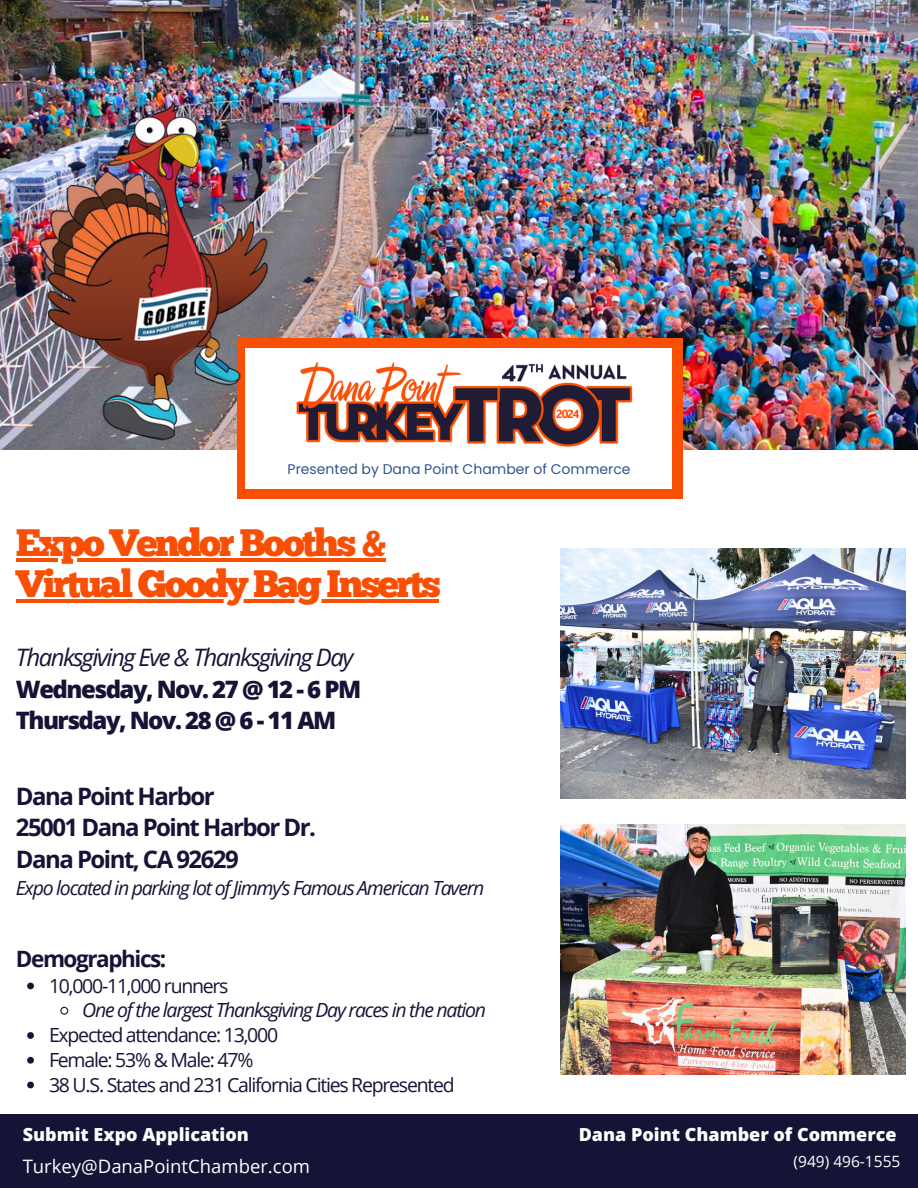
<style>
.page{position:relative;width:918px;height:1188px;background:#fff}
.page>*{position:absolute;margin:0;border:0;box-sizing:border-box;transform-origin:0 0}
.t1{font:38.25px "Chunk Five";letter-spacing:-.065em;color:#f94f05}
.t2{font:800 24px/31.5px "Open Sans";letter-spacing:-.065em;color:#151436}
.t3{font:700 24px/31.5px "Open Sans";letter-spacing:-.065em;color:#151436}
.t4{font:700 22.5px "Open Sans";letter-spacing:-.065em;color:#151436}
.t5{font:19.5px/24.8px "Open Sans";letter-spacing:-.065em;color:#151436}
.t6{font:italic 19.5px "Open Sans";letter-spacing:-.065em;color:#151436}
.t7{font:18.45px "Open Sans";color:#fff}
.t8{font:800 18px "Open Sans";color:#fff}
.t9{font:15.45px "Open Sans";color:#fff}
.t10{font:13.95px "Poppins";color:#30578b}
.s1{font-weight:400;font-style:italic}
</style>
<div class="page">
<img style="left:561px;top:549px;width:344px;height:250px">
<img style="left:561px;top:825px;width:344px;height:249px">
<img style="left:0;top:0;width:918px;height:449px">
<div style="left:0;top:1114px;width:918px;height:74px;background:#151436"></div>
<div style="left:237px;top:338px;width:446px;height:161px;background:#f94f05"></div>
<div style="left:246px;top:348px;width:426px;height:141px;background:#fff"></div>
<img style="left:296px;top:361px;width:337px;height:86px">
<img style="left:23px;top:92px;width:258px;height:362px">
<hr style="left:16px;top:558px;width:369px;height:3px;background:#f94f05">
<hr style="left:16px;top:600px;width:422px;height:3px;background:#f94f05">
<svg style="left:27px;top:983px;width:7px;height:6px"></svg>
<svg style="left:60px;top:1006px;width:9px;height:9px"></svg>
<svg style="left:27px;top:1032px;width:7px;height:7px"></svg>
<svg style="left:27px;top:1057px;width:7px;height:7px"></svg>
<svg style="left:27px;top:1082px;width:7px;height:6px"></svg>
<p class="t10" style="left:288px;top:460px;width:344px">Presented by Dana Point Chamber of Commerce</p>
<p class="t1" style="left:16px;top:527px;width:373px">Expo Vendor Booths &amp;</p>
<p class="t1" style="left:16px;top:569px;width:426px">Virtual Goody Bag Inserts</p>
<p class="t2" style="left:16px;top:641px;width:347px"><span class="s1">Thanksgiving Eve &amp; Thanksgiving Day<br></span>Wednesday, Nov. 27 @ 12 - 6 PM<br>Thursday, Nov. 28 @ 6 - 11 AM</p>
<p class="t3" style="left:16px;top:780px;width:302px">Dana Point Harbor<br>25001 Dana Point Harbor Dr.<br>Dana Point, CA 92629</p>
<p class="t6" style="left:16px;top:874px;width:470px">Expo located in parking lot of Jimmy’s Famous American Tavern</p>
<p class="t4" style="left:16px;top:943px;width:152px">Demographics:</p>
<h4 class="t5" style="left:49px;top:973px;width:181px">10,000-11,000 runners</h4>
<h5 class="t6" style="left:82px;top:997px;width:405px">One of the largest Thanksgiving Day races in the nation</h5>
<h4 class="t5" style="left:49px;top:1022px;width:231px">Expected attendance: 13,000</h4>
<p class="t5" style="left:49px;top:1047px;width:407px">Female: 53% &amp; Male: 47%<br>38 U.S. States and 231 California Cities Represented</p>
<h1 class="t8" style="left:23px;top:1121px;width:228px">Submit Expo Application</h1>
<h3 class="t8" style="left:579px;top:1122px;width:319px">Dana Point Chamber of Commerce</h3>
<h5 class="t7" style="left:23px;top:1153px;width:289px">Turkey@DanaPointChamber.com</h5>
<h2 class="t9" style="left:794px;top:1151px;width:108px">(949) 496-1555</h2>
</div>
